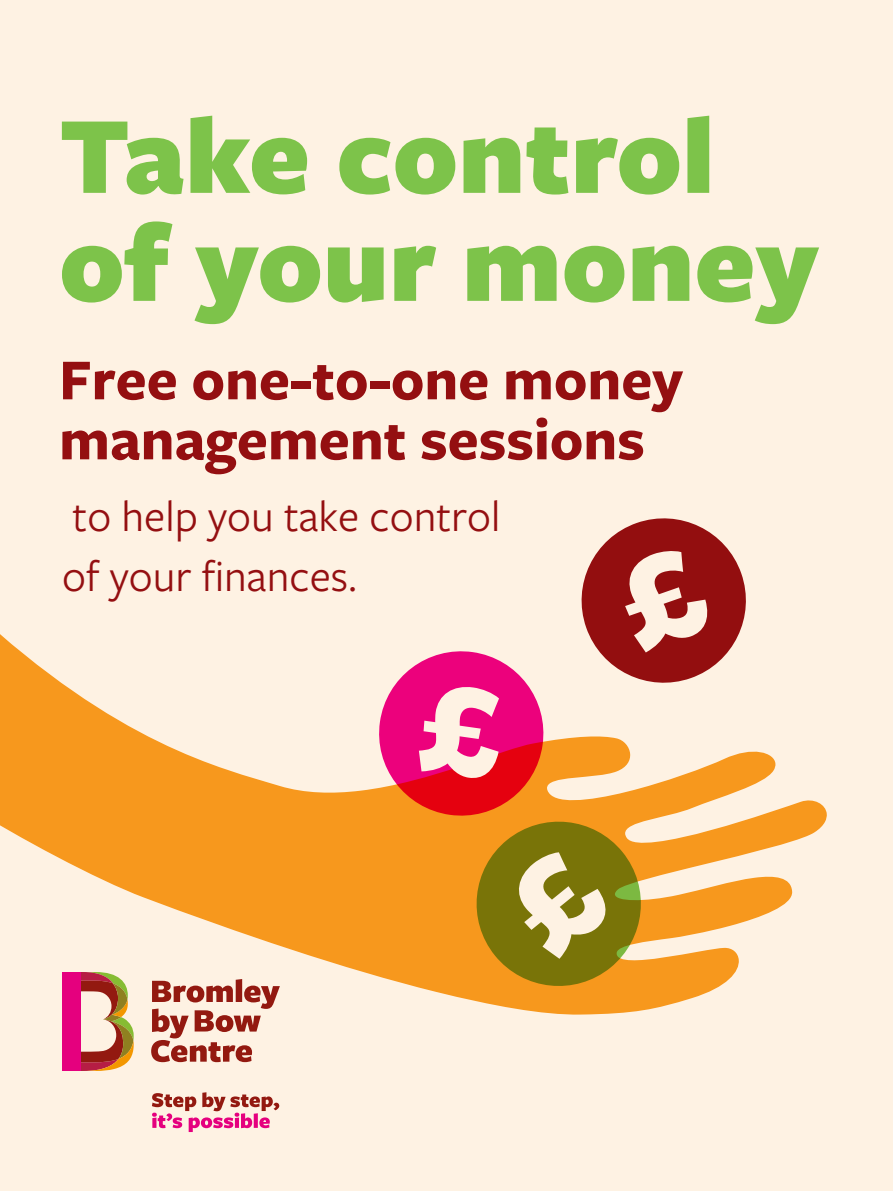
<style>
.page{position:relative;width:893px;height:1191px;background:#fef2e3}
.page>*{position:absolute;margin:0;border:0;box-sizing:border-box;transform-origin:0 0}
.t1{font:900 114px/108px "Freight Sans Pro";color:#7dc34a}
.t2{font:700 60px/60px "Freight Sans Pro";color:#940f11}
.t3{font:45px/60px "Freight Sans Pro";color:#940f11}
</style>
<div class="page">
<svg style="left:0;top:634px;width:827px;height:381px"></svg>
<svg style="left:379px;top:651px;width:164px;height:164px"></svg>
<svg style="left:477px;top:821px;width:164px;height:165px"></svg>
<svg style="left:582px;top:518px;width:164px;height:164px"></svg>
<svg style="left:151px;top:980px;width:129px;height:82px"></svg>
<div style="left:62px;top:972px;width:18px;height:99px;background:#e5007e"></div>
<svg style="left:80px;top:972px;width:54px;height:99px"></svg>
<svg style="left:152px;top:1092px;width:127px;height:40px"></svg>
<h1 class="t1" style="left:59px;top:97px;width:761px">Take control of your money</h1>
<p class="t2" style="left:59px;top:347px;width:625px">Free one-to-one money management sessions</p>
<p class="t3" style="left:62px;top:485px;width:440px">to help you take control of your finances.</p>
</div>
